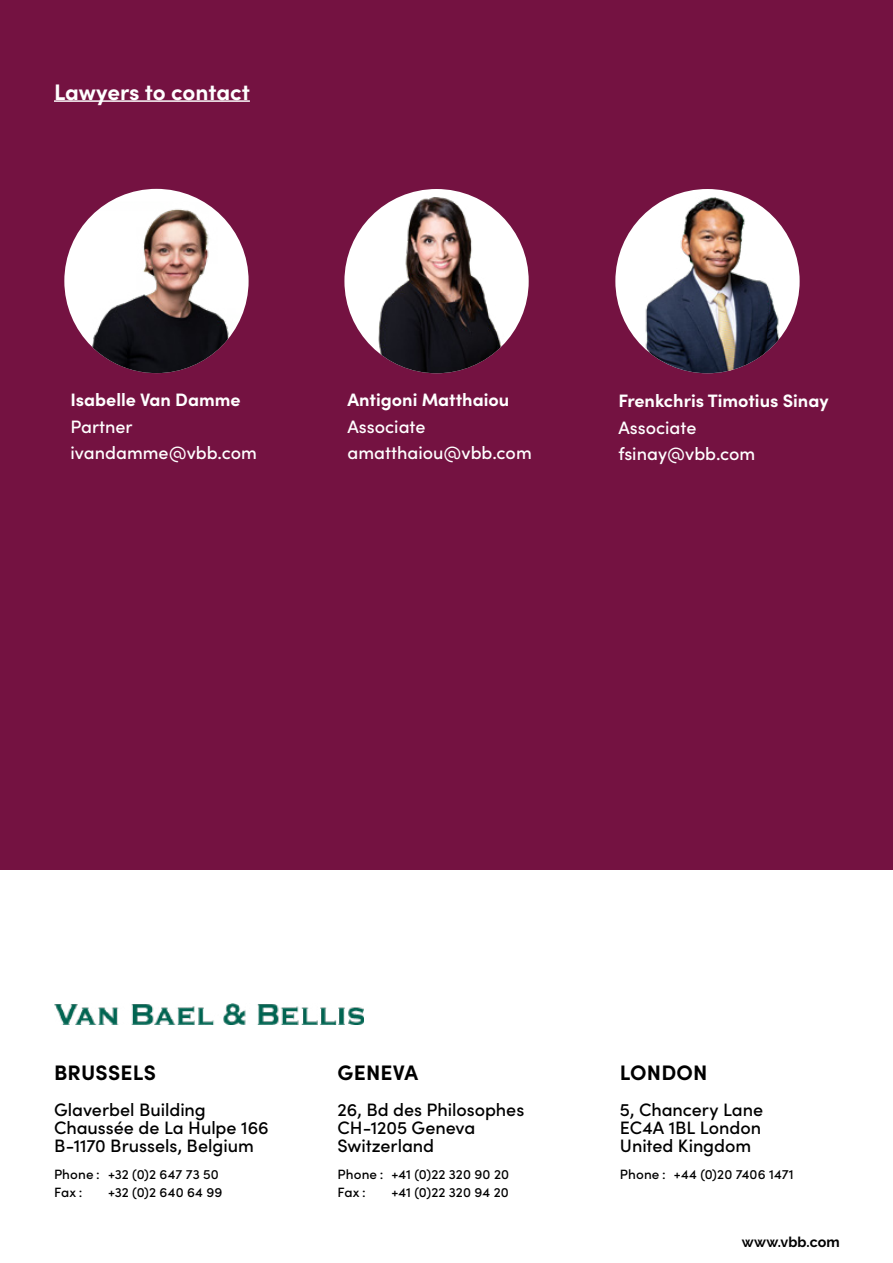
<style>
.page{position:relative;width:893px;height:1263px;background:#fff}
.page>*{position:absolute;margin:0;border:0;box-sizing:border-box;transform-origin:0 0}
.t1{font:700 22.5px "Sofia Pro";letter-spacing:-.005em;color:#fff}
.t2{font:700 21px "Sofia Pro";letter-spacing:.01em;color:#000}
.t3{font:500 18px/18px "Sofia Pro";letter-spacing:-.005em;color:#000}
.t4{font:500 18px/26.1px "Sofia Pro";color:#fff}
.t5{font:700 18px "Sofia Pro";color:#fff}
.t6{font:700 14.25px "Raleway";letter-spacing:.01em;color:#000}
.t7{font:500 13.5px/18px "Sofia Pro";letter-spacing:.01em;color:#000}
</style>
<div class="page">
<div style="left:0;top:0;width:893px;height:870px;background:#741241"></div>
<hr style="left:54px;top:100px;width:196px;height:2px;background:#fff">
<img style="left:344px;top:189px;width:185px;height:184px;border-radius:92px">
<img style="left:54px;top:1003px;width:309px;height:21px">
<img style="left:615px;top:189px;width:185px;height:184px;border-radius:92px">
<div style="left:64px;top:189px;width:185px;height:184px;background:#fff;border-radius:50%"></div>
<img style="left:74px;top:201px;width:175px;height:172px">
<p class="t1" style="left:54px;top:75px;width:197px">Lawyers to contact</p>
<p class="t5" style="left:70px;top:385px;width:172px">Isabelle Van Damme</p>
<p class="t4" style="left:70px;top:413px;width:188px">Partner ivandamme@vbb.com</p>
<p class="t5" style="left:347px;top:385px;width:163px">Antigoni Matthaiou</p>
<p class="t4" style="left:347px;top:413px;width:186px">Associate amatthaiou@vbb.com</p>
<p class="t5" style="left:618px;top:387px;width:212px">Frenkchris Timotius Sinay</p>
<p class="t4" style="left:618px;top:414px;width:139px">Associate fsinay@vbb.com</p>
<p class="t2" style="left:54px;top:1056px;width:104px">BRUSSELS</p>
<p class="t3" style="left:54px;top:1100px;width:216px">Glaverbel Building<br>Chaussée de La Hulpe 166<br>B-1170 Brussels, Belgium</p>
<p class="t7" style="left:54px;top:1164px;width:166px">Phone : +32 (0)2 647 73 50<br>Fax :</p>
<p class="t7" style="left:108px;top:1182px;width:116px">+32 (0)2 640 64 99</p>
<p class="t2" style="left:338px;top:1056px;width:82px">GENEVA</p>
<p class="t3" style="left:337px;top:1100px;width:188px">26, Bd des Philosophes<br>CH-1205 Geneva<br>Switzerland</p>
<p class="t7" style="left:337px;top:1164px;width:173px">Phone : +41 (0)22 320 90 20<br>Fax :</p>
<p class="t7" style="left:391px;top:1182px;width:119px">+41 (0)22 320 94 20</p>
<p class="t2" style="left:620px;top:1056px;width:89px">LONDON</p>
<p class="t3" style="left:620px;top:1100px;width:145px;text-align:justify">5, Chancery Lane EC4A 1BL London United Kingdom</p>
<p class="t7" style="left:620px;top:1164px;width:175px">Phone : +44 (0)20 7406 1471</p>
<p class="t6" style="left:742px;top:1233px;width:100px">www.vbb.com</p>
</div>
